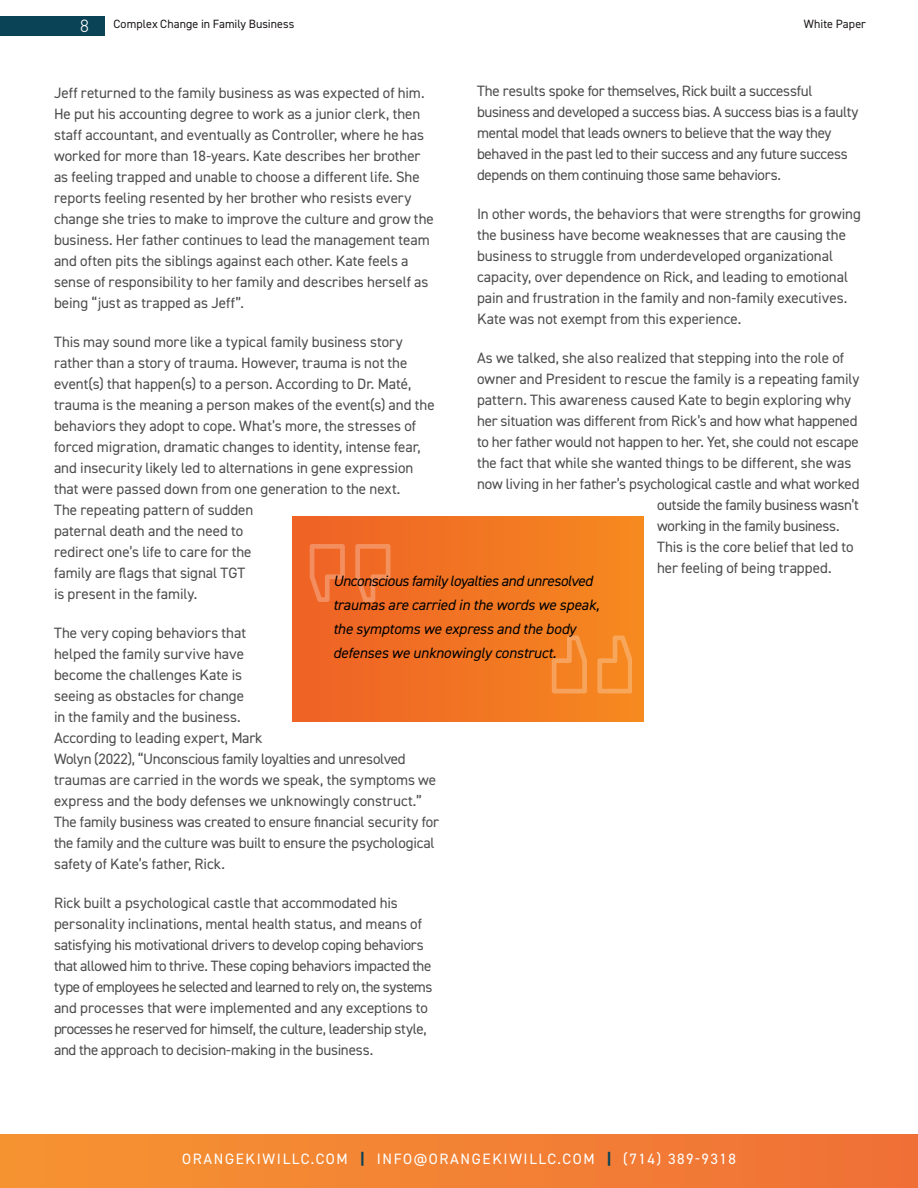
<style>
.page{position:relative;width:918px;height:1188px;background:#fff}
.page>*{position:absolute;margin:0;border:0;box-sizing:border-box;transform-origin:0 0}
.t1{font:300 18px "DIN2014";color:#fff}
.t2{font:15px/21px "DIN2014";letter-spacing:-.005em;color:#4d4d4f}
.t3{font:italic 15px/24px "DIN2014";letter-spacing:-.01em;color:#000}
.t4{font:15px "DIN2014";letter-spacing:.11em;color:#fff}
.t5{font:12px "DIN2014";letter-spacing:.005em;color:#1d181a}
.s1{font-weight:800;color:#0a4356}
</style>
<div class="page">
<div style="left:0;top:16px;width:104px;height:20px;background:#0a4356"></div>
<div style="left:0;top:1134px;width:918px;height:54px;background:linear-gradient(to right,#f69431,#f07037)"></div>
<div style="left:292px;top:517px;width:352px;height:205px;background:linear-gradient(to right,#ee6126,#f68920)"></div>
<svg style="left:355px;top:544px;width:36px;height:58px"></svg>
<svg style="left:310px;top:544px;width:35px;height:58px"></svg>
<svg style="left:552px;top:635px;width:35px;height:58px"></svg>
<svg style="left:597px;top:635px;width:35px;height:58px"></svg>
<p class="t1" style="left:80px;top:15px;width:10px">8</p>
<p class="t5" style="left:113px;top:17px;width:183px">Complex Change in Family Business</p>
<p class="t5" style="left:804px;top:17px;width:64px">White Paper</p>
<p class="t2" style="left:477px;top:80px;width:383px">The results spoke for themselves, Rick built a successful business and developed a success bias. A success bias is a faulty mental model that leads owners to believe that the way they behaved in the past led to their success and any future success depends on them continuing those same behaviors.</p>
<p class="t2" style="left:477px;top:203px;width:385px">In other words, the behaviors that were strengths for growing the business have become weaknesses that are causing the business to struggle from underdeveloped organizational capacity, over dependence on Rick, and leading to emotional pain and frustration in the family and non-family executives.<br>Kate was not exempt from this experience.</p>
<p class="t2" style="left:477px;top:347px;width:369px">As we talked, she also realized that stepping into the role of</p>
<p class="t2" style="left:477px;top:368px;width:384px">owner and President to rescue the family is a repeating family</p>
<p class="t2" style="left:477px;top:389px;width:376px">pattern. This awareness caused Kate to begin exploring why</p>
<p class="t2" style="left:477px;top:410px;width:382px">her situation was different from Rick’s and how what happened</p>
<p class="t2" style="left:477px;top:431px;width:383px">to her father would not happen to her. Yet, she could not escape</p>
<p class="t2" style="left:477px;top:452px;width:376px">the fact that while she wanted things to be different, she was</p>
<p class="t2" style="left:477px;top:473px;width:384px">now living in her father’s psychological castle and what worked</p>
<p class="t2" style="left:657px;top:494px;width:203px">outside the family business wasn’t</p>
<p class="t2" style="left:657px;top:515px;width:184px">working in the family business.</p>
<p class="t2" style="left:657px;top:536px;width:198px">This is the core belief that led to</p>
<p class="t2" style="left:657px;top:557px;width:176px">her feeling of being trapped.</p>
<p class="t3" style="left:333px;top:568px;width:268px">Unconscious family loyalties and unresolved traumas are carried in the words we speak, the symptoms we express and the body defenses we unknowingly construct.</p>
<p class="t2" style="left:54px;top:82px;width:381px">Jeff returned to the family business as was expected of him.<br>He put his accounting degree to work as a junior clerk, then staff accountant, and eventually as Controller, where he has worked for more than 18-years. Kate describes her brother as feeling trapped and unable to choose a different life. She reports feeling resented by her brother who resists every change she tries to make to improve the culture and grow the business. Her father continues to lead the management team and often pits the siblings against each other. Kate feels a sense of responsibility to her family and describes herself as being “just as trapped as Jeff”.</p>
<p class="t2" style="left:54px;top:331px;width:382px">This may sound more like a typical family business story rather than a story of trauma. However, trauma is not the event(s) that happen(s) to a person. According to Dr. Maté, trauma is the meaning a person makes of the event(s) and the behaviors they adopt to cope. What’s more, the stresses of forced migration, dramatic changes to identity, intense fear, and insecurity likely led to alternations in gene expression that were passed down from one generation to the next.<br>The repeating pattern of sudden<br>paternal death and the need to<br>redirect one’s life to care for the<br>family are flags that signal TGT<br>is present in the family.</p>
<p class="t2" style="left:54px;top:622px;width:387px">The very coping behaviors that<br>helped the family survive have<br>become the challenges Kate is<br>seeing as obstacles for change<br>in the family and the business.<br>According to leading expert, Mark<br>Wolyn (2022), “Unconscious family loyalties and unresolved traumas are carried in the words we speak, the symptoms we express and the body defenses we unknowingly construct.” The family business was created to ensure financial security for the family and the culture was built to ensure the psychological safety of Kate’s father, Rick.</p>
<p class="t2" style="left:54px;top:892px;width:380px">Rick built a psychological castle that accommodated his personality inclinations, mental health status, and means of satisfying his motivational drivers to develop coping behaviors that allowed him to thrive. These coping behaviors impacted the type of employees he selected and learned to rely on, the systems and processes that were implemented and any exceptions to processes he reserved for himself, the culture, leadership style, and the approach to decision-making in the business.</p>
<p class="t4" style="left:182px;top:1149px;width:555px">ORANGEKIWILLC.COM <span class="s1">|</span> INFO@ORANGEKIWILLC.COM <span class="s1">|</span> (714) 389-9318</p>
</div>
